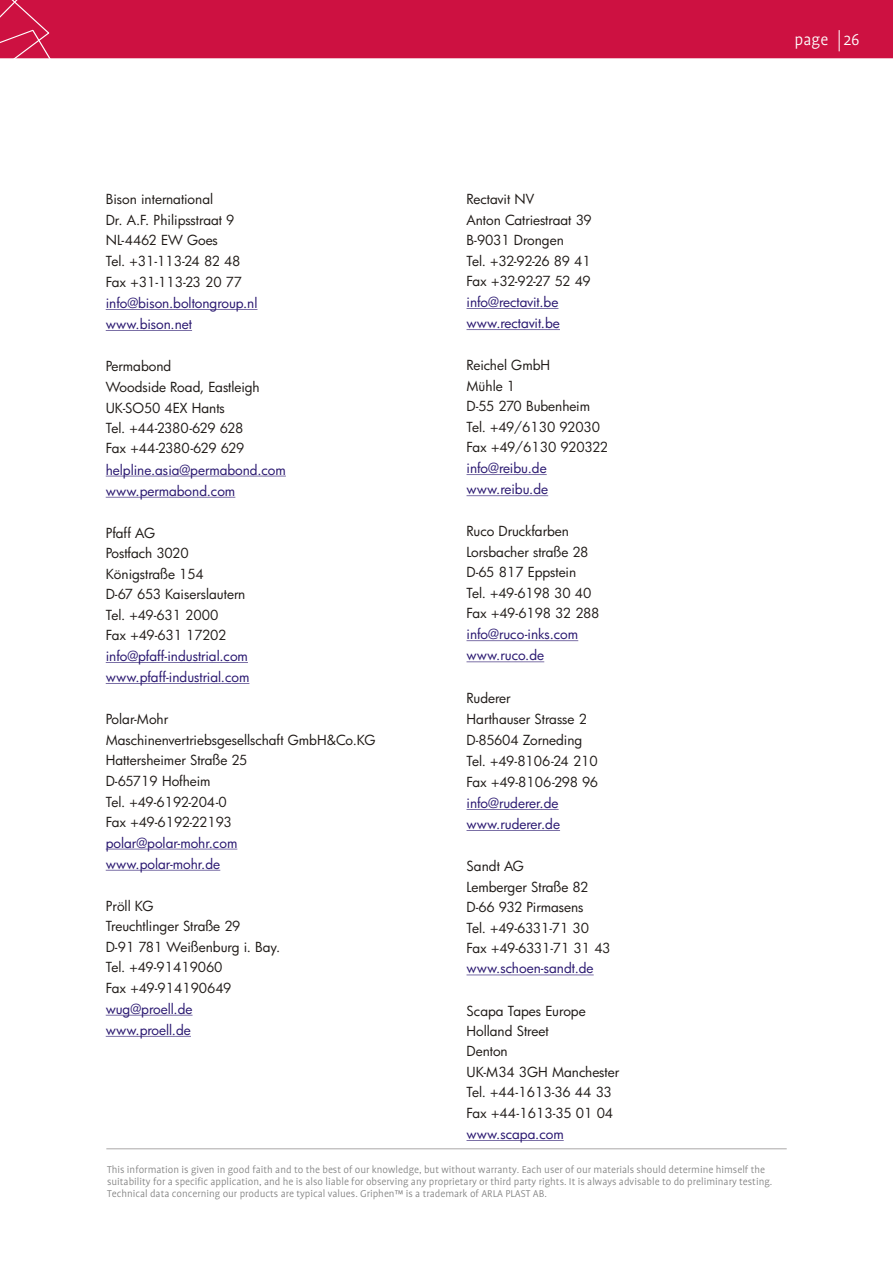
<style>
.page{position:relative;width:893px;height:1263px;background:#fff}
.page>*{position:absolute;margin:0;border:0;box-sizing:border-box;transform-origin:0 0}
.t1{font:18px "Profile Light CE";color:#fff}
.t2{font:13.5px/20.4px "Futura";color:#1f1a17}
.t3{font:13.5px/21.1px "Futura";color:#291770}
.t4{font:11.25px/11.9px "Profile Light CE";color:#828282}
</style>
<div class="page">
<div style="left:53px;top:0;width:840px;height:58px;background:#cd1141"></div>
<svg style="left:839px;top:30px;width:1px;height:21px"></svg>
<svg style="left:0;top:0;width:53px;height:59px;background:#d0234f"></svg>
<hr style="left:106px;top:309px;width:151px;height:1px;background:#291770">
<hr style="left:106px;top:330px;width:86px;height:1px;background:#291770">
<hr style="left:106px;top:476px;width:180px;height:1px;background:#291770">
<hr style="left:106px;top:497px;width:129px;height:1px;background:#291770">
<hr style="left:106px;top:662px;width:142px;height:1px;background:#291770">
<hr style="left:106px;top:683px;width:143px;height:1px;background:#291770">
<hr style="left:106px;top:849px;width:131px;height:1px;background:#291770">
<hr style="left:106px;top:870px;width:114px;height:1px;background:#291770">
<hr style="left:106px;top:1015px;width:87px;height:1px;background:#291770">
<hr style="left:106px;top:1036px;width:85px;height:1px;background:#291770">
<hr style="left:466px;top:308px;width:92px;height:1px;background:#291770">
<hr style="left:466px;top:329px;width:94px;height:1px;background:#291770">
<hr style="left:466px;top:474px;width:81px;height:1px;background:#291770">
<hr style="left:466px;top:495px;width:82px;height:1px;background:#291770">
<hr style="left:466px;top:640px;width:112px;height:1px;background:#291770">
<hr style="left:466px;top:661px;width:78px;height:1px;background:#291770">
<hr style="left:466px;top:809px;width:93px;height:1px;background:#291770">
<hr style="left:466px;top:830px;width:94px;height:1px;background:#291770">
<hr style="left:466px;top:975px;width:128px;height:1px;background:#291770">
<hr style="left:466px;top:1140px;width:98px;height:1px;background:#291770">
<hr style="left:106px;top:1148px;width:681px;height:1px;background:#aba8a8">
<h1 class="t1" style="left:795px;top:31px;width:66px">page 26</h1>
<p class="t2" style="left:106px;top:191px;width:138px">Bison international<br>Dr. A.F. Philipsstraat 9<br>NL-4462 EW Goes<br>Tel. +31-113-24 82 48<br>Fax +31-113-23 20 77</p>
<p class="t3" style="left:106px;top:294px;width:153px">info@bison.boltongroup.nl www.bison.net</p>
<p class="t2" style="left:106px;top:357px;width:156px">Permabond<br>Woodside Road, Eastleigh<br>UK-SO50 4EX Hants<br>Tel. +44-2380-629 628<br>Fax +44-2380-629 629</p>
<p class="t3" style="left:106px;top:460px;width:182px">helpline.asia@permabond.com www.permabond.com</p>
<p class="t2" style="left:106px;top:524px;width:141px">Pfaff AG<br>Postfach 3020<br>Königstraße 154<br>D-67 653 Kaiserslautern<br>Tel. +49-631 2000<br>Fax +49-631 17202</p>
<p class="t3" style="left:106px;top:647px;width:145px">info@pfaff-industrial.com www.pfaff-industrial.com</p>
<p class="t2" style="left:106px;top:710px;width:271px">Polar-Mohr<br>Maschinenvertriebsgesellschaft GmbH&amp;Co.KG<br>Hattersheimer Straße 25<br>D-65719 Hofheim<br>Tel. +49-6192-204-0<br>Fax +49-6192-22193</p>
<p class="t3" style="left:106px;top:833px;width:133px">polar@polar-mohr.com www.polar-mohr.de</p>
<p class="t2" style="left:106px;top:897px;width:176px">Pröll KG<br>Treuchtlinger Straße 29<br>D-91 781 Weißenburg i. Bay.<br>Tel. +49-91419060<br>Fax +49-914190649</p>
<p class="t3" style="left:106px;top:999px;width:88px">wug@proell.de www.proell.de</p>
<p class="t2" style="left:466px;top:191px;width:127px">Rectavit NV<br>Anton Catriestraat 39<br>B-9031 Drongen<br>Tel. +32-92-26 89 41<br>Fax +32-92-27 52 49</p>
<p class="t3" style="left:466px;top:293px;width:95px">info@rectavit.be www.rectavit.be</p>
<p class="t2" style="left:466px;top:357px;width:143px">Reichel GmbH<br>Mühle 1<br>D-55 270 Bubenheim<br>Tel. +49/6130 92030<br>Fax +49/6130 920322</p>
<p class="t3" style="left:466px;top:459px;width:83px">info@reibu.de www.reibu.de</p>
<p class="t2" style="left:466px;top:523px;width:134px">Ruco Druckfarben<br>Lorsbacher straße 28<br>D-65 817 Eppstein<br>Tel. +49-6198 30 40<br>Fax +49-6198 32 288</p>
<p class="t3" style="left:466px;top:625px;width:113px">info@ruco-inks.com www.ruco.de</p>
<p class="t2" style="left:466px;top:688px;width:133px;line-height:21.1px">Ruderer<br>Harthauser Strasse 2<br>D-85604 Zorneding<br>Tel. +49-8106-24 210<br>Fax +49-8106-298 96</p>
<p class="t3" style="left:466px;top:794px;width:95px">info@ruderer.de www.ruderer.de</p>
<p class="t2" style="left:466px;top:857px;width:146px">Sandt AG<br>Lemberger Straße 82<br>D-66 932 Pirmasens<br>Tel. +49-6331-71 30<br>Fax +49-6331-71 31 43</p>
<p class="t3" style="left:466px;top:959px;width:129px">www.schoen-sandt.de</p>
<p class="t2" style="left:466px;top:1002px;width:154px">Scapa Tapes Europe<br>Holland Street<br>Denton<br>UK-M34 3GH Manchester<br>Tel. +44-1613-36 44 33<br>Fax +44-1613-35 01 04</p>
<p class="t3" style="left:466px;top:1125px;width:99px">www.scapa.com</p>
<p class="t4" style="left:107px;top:1164px;width:667px">This information is given in good faith and to the best of our knowledge, but without warranty. Each user of our materials should determine himself the suitability for a specific application, and he is also liable for observing any proprietary or third party rights. It is always advisable to do preliminary testing.<br>Technical data concerning our products are typical values. Griphen™ is a trademark of ARLA PLAST AB.</p>
</div>
